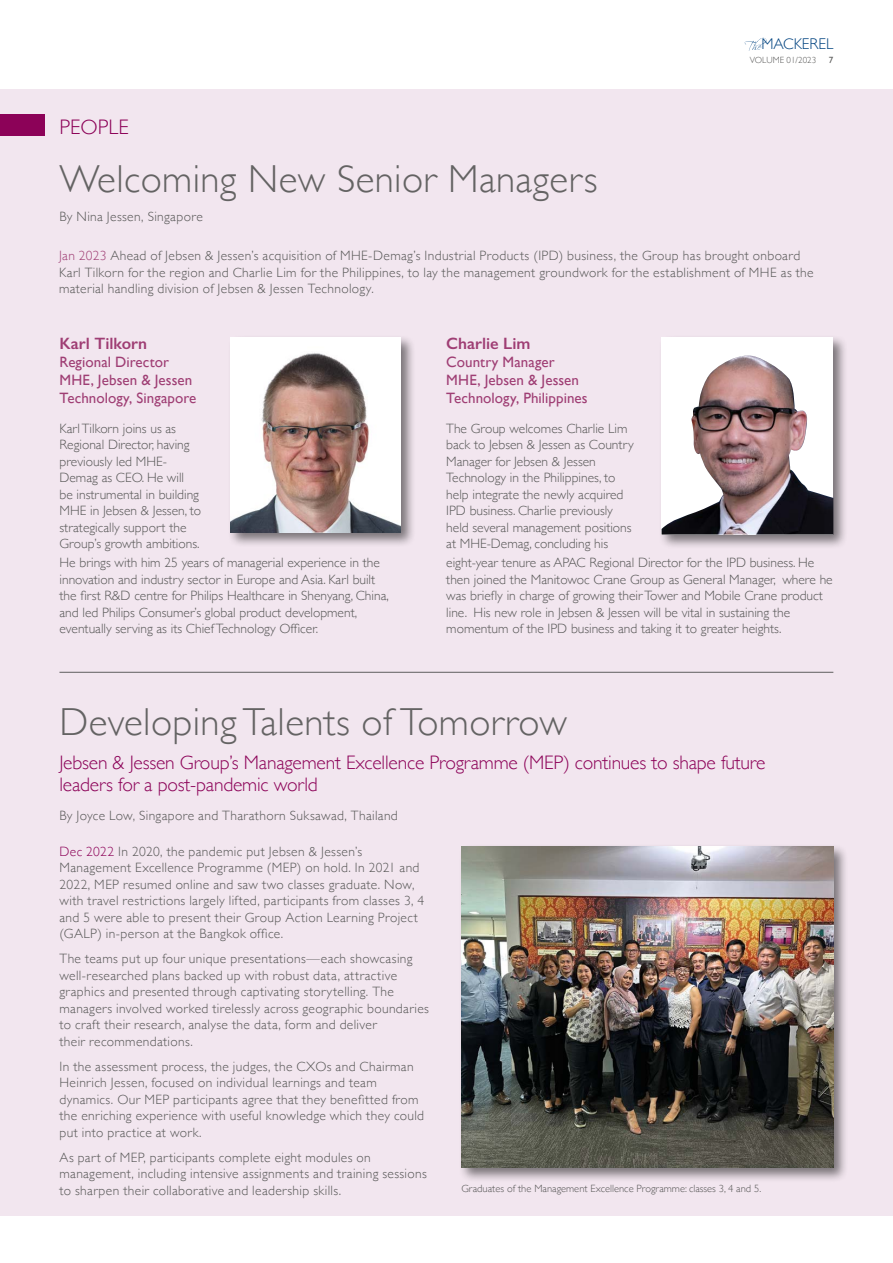
<style>
.page{position:relative;width:893px;height:1263px;background:#fff}
.page>*{position:absolute;margin:0;border:0;box-sizing:border-box;transform-origin:0 0}
.t1{font:300 39px "Gill Sans";letter-spacing:.01em;color:#646363}
.t2{font:300 21px "Gill Sans";color:#8c0258}
.t3{font:300 19.5px/21.8px "Gill Sans";letter-spacing:-.01em;color:#8c0258}
.t4{font:600 16.5px "Gill Sans";color:#9f3e74}
.t5{font:300 15.45px "Gill Sans";color:#004380}
.t6{font:15px/18px "Gill Sans";letter-spacing:.005em;color:#9f3e74}
.t7{font:300 13.5px/16.5px "Gill Sans";letter-spacing:.02em;color:#575756}
.t8{font:300 13.5px/16.5px "Gill Sans";color:#575756}
.t9{font:300 10.5px "Gill Sans";color:#575756}
.t10{font:300 9px "Gill Sans";color:#575756}
.t11{font:9px "Gill Sans";color:#575756}
.s1{color:#9f3e74}
.s2{color:#8c0258}
</style>
<div class="page">
<svg style="left:744px;top:38px;width:22px;height:13px"></svg>
<div style="left:0;top:89px;width:893px;height:1127px;background:#f2e6ef"></div>
<div style="left:0;top:115px;width:45px;height:21px;background:#8c0258"></div>
<div style="left:659px;top:334px;width:190px;height:216px;background:#000;opacity:.5"></div>
<div style="left:662px;top:337px;width:171px;height:198px;background:#fff"></div>
<img style="left:662px;top:355px;width:171px;height:180px">
<div style="left:228px;top:334px;width:188px;height:214px;background:#000;opacity:.5"></div>
<img style="left:231px;top:338px;width:170px;height:195px">
<div style="left:458px;top:844px;width:391px;height:339px;background:#000;opacity:.5"></div>
<img style="left:461px;top:847px;width:372px;height:321px">
<hr style="left:59px;top:672px;width:774px;height:1px;background:#5f5e5e">
<h2 class="t2" style="left:60px;top:110px;width:71px">PEOPLE</h2>
<h1 class="t1" style="left:59px;top:148px;width:539px">Welcoming New Senior Managers</h1>
<p class="t7" style="left:59px;top:208px;width:145px">By Nina Jessen, Singapore</p>
<p class="t5" style="left:761px;top:31px;width:73px">MACKEREL</p>
<p class="t11" style="left:829px;top:55px;width:6px">7</p>
<p class="t10" style="left:750px;top:53px;width:68px">VOLUME 01/2023</p>
<p class="t7" style="left:59px;top:247px;width:756px"><span class="s1">Jan 2023</span> Ahead of Jebsen &amp; Jessen’s acquisition of MHE-Demag’s Industrial Products (IPD) business, the Group has brought onboard<br>Karl Tilkorn for the region and Charlie Lim for the Philippines, to lay the management groundwork for the establishment of MHE as the material handling division of Jebsen &amp; Jessen Technology.</p>
<p class="t4" style="left:60px;top:334px;width:89px">Karl Tilkorn</p>
<p class="t6" style="left:60px;top:353px;width:138px">Regional Director<br>MHE, Jebsen &amp; Jessen<br>Technology, Singapore</p>
<p class="t8" style="left:60px;top:419px;width:143px">Karl Tilkorn joins us as<br>Regional Director, having previously led MHE-<br>Demag as CEO. He will<br>be instrumental in building<br>MHE in Jebsen &amp; Jessen, to strategically support the<br>Group’s growth ambitions.</p>
<p class="t4" style="left:446px;top:334px;width:86px">Charlie Lim</p>
<p class="t6" style="left:446px;top:353px;width:143px">Country Manager<br>MHE, Jebsen &amp; Jessen<br>Technology, Philippines</p>
<p class="t8" style="left:446px;top:419px;width:189px">The Group welcomes Charlie Lim back to Jebsen &amp; Jessen as Country<br>Manager for Jebsen &amp; Jessen<br>Technology in the Philippines, to help integrate the newly acquired<br>IPD business. Charlie previously held several management positions at MHE-Demag, concluding his</p>
<p class="t8" style="left:60px;top:554px;width:331px">He brings with him 25 years of managerial experience in the innovation and industry sector in Europe and Asia. Karl built the first R&amp;D centre for Philips Healthcare in Shenyang, China, and led Philips Consumer’s global product development, eventually serving as its Chief Technology Officer.</p>
<p class="t8" style="left:446px;top:554px;width:388px">eight-year tenure as APAC Regional Director for the IPD business. He then joined the Manitowoc Crane Group as General Manager, where he was briefly in charge of growing their Tower and Mobile Crane product line. His new role in Jebsen &amp; Jessen will be vital in sustaining the momentum of the IPD business and taking it to greater heights.</p>
<h1 class="t1" style="left:59px;top:691px;width:509px">Developing Talents of Tomorrow</h1>
<h3 class="t3" style="left:59px;top:751px;width:708px">Jebsen &amp; Jessen Group’s Management Excellence Programme (MEP) continues to shape future leaders for a post-pandemic world</h3>
<p class="t7" style="left:59px;top:807px;width:340px">By Joyce Low, Singapore and Tharathorn Suksawad, Thailand</p>
<p class="t7" style="left:59px;top:843px;width:366px"><span class="s2">Dec 2022</span> In 2020, the pandemic put Jebsen &amp; Jessen’s Management Excellence Programme (MEP) on hold. In 2021 and 2022, MEP resumed online and saw two classes graduate. Now, with travel restrictions largely lifted, participants from classes 3, 4 and 5 were able to present their Group Action Learning Project (GALP) in-person at the Bangkok office.</p>
<p class="t7" style="left:59px;top:950px;width:371px">The teams put up four unique presentations—each showcasing well-researched plans backed up with robust data, attractive graphics and presented through captivating storytelling. The managers involved worked tirelessly across geographic boundaries to craft their research, analyse the data, form and deliver<br>their recommendations.</p>
<p class="t7" style="left:59px;top:1058px;width:366px">In the assessment process, the judges, the CXOs and Chairman Heinrich Jessen, focused on individual learnings and team dynamics. Our MEP participants agree that they benefitted from the enriching experience with useful knowledge which they could put into practice at work.</p>
<p class="t7" style="left:59px;top:1149px;width:369px">As part of MEP, participants complete eight modules on management, including intensive assignments and training sessions to sharpen their collaborative and leadership skills.</p>
<p class="t9" style="left:461px;top:1181px;width:301px">Graduates of the Management Excellence Programme: classes 3, 4 and 5.</p>
</div>
